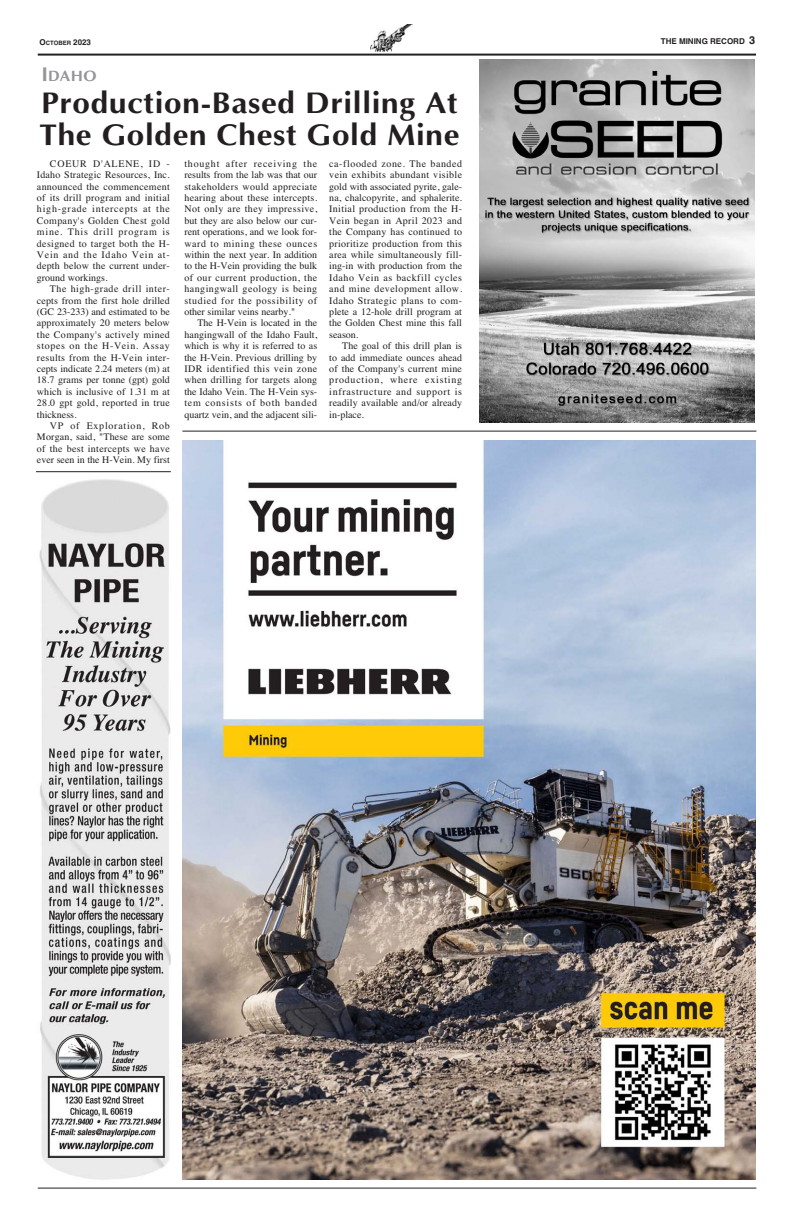
<style>
.page{position:relative;width:792px;height:1224px;background:#fff}
.page>*{position:absolute;margin:0;border:0;box-sizing:border-box;transform-origin:0 0}
.t1{font:700 30px/32px "Optima";letter-spacing:.02em;color:#231f20;scale:1.05 1}
.t2{font:700 15px "Optima";color:#939598}
.t3{font:10px/11.4px "Times";letter-spacing:.01em;color:#231f20;text-align:justify}
.t4{font:700 8px "Helvetica";color:#231f20}
.t5{font:700 6px "Helvetica";color:#231f20}
.s1{font-size:8px}
.s2{font-size:11px}
.s3{font-size:20px}
</style>
<div class="page">
<img style="left:371px;top:24px;width:42px;height:27px">
<hr style="left:38px;top:54px;width:718px;height:2px;background:#231f20">
<hr style="left:38px;top:1188px;width:718px;height:1px;background:#231f20">
<img style="left:39px;top:479px;width:132px;height:701px">
<hr style="left:36px;top:471px;width:135px;height:1px;background:#231f20">
<img style="left:182px;top:440px;width:574px;height:740px">
<hr style="left:182px;top:431px;width:574px;height:1px;background:#231f20">
<img style="left:479px;top:60px;width:276px;height:363px">
<p class="t5" style="left:40px;top:39px;width:53px"><span class="s1">O</span>CTOBER <span class="s1">2023</span></p>
<p class="t4" style="left:661px;top:37px;width:96px">THE MINING RECORD <span class="s2">3</span></p>
<h2 class="t2" style="left:41px;top:67px;width:57px"><span class="s3">I</span>DAHO</h2>
<h1 class="t1" style="left:39px;top:86px;width:402px">Production-Based Drilling At<br>The Golden Chest Gold Mine</h1>
<p class="t3" style="left:37px;top:158px;width:134px;text-indent:13px">COEUR D'ALENE, ID - Idaho Strategic Resources, Inc. announced the commencement of its drill program and initial high-grade intercepts at the Company's Golden Chest gold mine. This drill program is designed to target both the H-Vein and the Idaho Vein at&shy;depth below the current under&shy;ground workings.</p>
<p class="t3" style="left:37px;top:283px;width:134px;text-indent:13px">The high-grade drill inter&shy;cepts from the first hole drilled (GC 23-233) and estimated to be approximately 20 meters below the Company's actively mined stopes on the H-Vein. Assay results from the H-Vein inter&shy;cepts indicate 2.24 meters (m) at 18.7 grams per tonne (gpt) gold which is inclusive of 1.31 m at 28.0 gpt gold, reported in true thickness.</p>
<p class="t3" style="left:37px;top:420px;width:134px;text-indent:13px">VP of Exploration, Rob Morgan, said, "These are some of the best intercepts we have ever seen in the H-Vein. My first</p>
<p class="t3" style="left:329px;top:158px;width:134px">ca-flooded zone. The banded vein exhibits abundant visible gold with associated pyrite, gale&shy;na, chalcopyrite, and sphalerite.<br>Initial production from the H-Vein began in April 2023 and the Company has continued to prioritize production from this area while simultaneously fill&shy;ing-in with production from the Idaho Vein as backfill cycles and mine development allow.<br>Idaho Strategic plans to com&shy;plete a 12-hole drill program at the Golden Chest mine this fall season.</p>
<p class="t3" style="left:329px;top:340px;width:134px;text-indent:13px">The goal of this drill plan is to add immediate ounces ahead of the Company's current mine production, where existing infrastructure and support is readily available and/or already in-place.</p>
<p class="t3" style="left:184px;top:158px;width:134px">thought after receiving the results from the lab was that our stakeholders would appreciate hearing about these intercepts.<br>Not only are they impressive, but they are also below our cur&shy;rent operations, and we look for&shy;ward to mining these ounces within the next year. In addition to the H-Vein providing the bulk of our current production, the hangingwall geology is being studied for the possibility of other similar veins nearby."</p>
<p class="t3" style="left:184px;top:317px;width:134px;text-indent:13px">The H-Vein is located in the hangingwall of the Idaho Fault, which is why it is referred to as the H-Vein. Previous drilling by IDR identified this vein zone when drilling for targets along the Idaho Vein. The H-Vein sys&shy;tem consists of both banded quartz vein, and the adjacent sili-</p>
</div>
